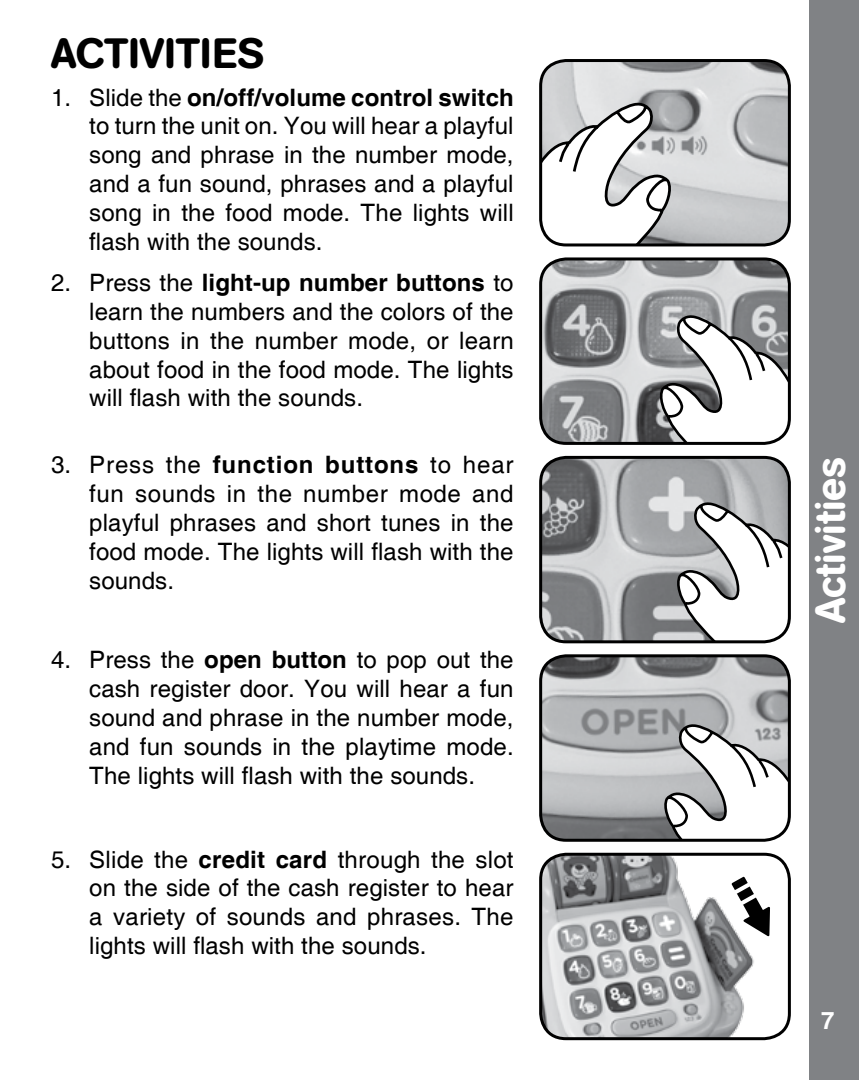
<style>
.page{position:relative;width:859px;height:1080px;background:#fff}
.page>*{position:absolute;margin:0;border:0;box-sizing:border-box;transform-origin:0 0}
.t1{font:500 42px "AG Book Rounded";color:#000}
.t2{font:500 42px "AG Book Rounded";color:#fff}
.t3{font:24px/28.8px "Helvetica";letter-spacing:.005em;color:#000;text-align:justify}
.t4{font:700 24px "Helvetica";color:#fff}
.s1{font-weight:700}
</style>
<div class="page">
<div style="left:809px;top:0;width:50px;height:1080px;background:#808285"></div>
<img style="left:542px;top:854px;width:246px;height:185px">
<div style="left:539px;top:853px;width:252px;height:187px;border:3px solid #000;border-radius:26px"></div>
<svg style="left:722px;top:867px;width:57px;height:82px"></svg>
<img style="left:542px;top:261px;width:245px;height:181px">
<svg style="left:658px;top:312px;width:130px;height:130px"></svg>
<div style="left:539px;top:257px;width:252px;height:188px;border:3px solid #000;border-radius:26px"></div>
<img style="left:542px;top:457px;width:245px;height:185px">
<svg style="left:675px;top:499px;width:114px;height:143px"></svg>
<div style="left:539px;top:456px;width:252px;height:187px;border:3px solid #000;border-radius:26px"></div>
<img style="left:542px;top:657px;width:245px;height:182px">
<svg style="left:663px;top:721px;width:125px;height:118px"></svg>
<div style="left:539px;top:654px;width:252px;height:188px;border:3px solid #000;border-radius:26px"></div>
<img style="left:542px;top:62px;width:247px;height:183px">
<svg style="left:542px;top:99px;width:131px;height:146px"></svg>
<div style="left:539px;top:59px;width:252px;height:187px;border:3px solid #000;border-radius:26px"></div>
<h1 class="t1" style="left:51px;top:29px;width:215px">ACTIVITIES</h1>
<p class="t3" style="left:89px;top:84px;width:426px;text-indent:-38px">1. Slide the <span class="s1">on/off/volume control switch </span>to turn the unit on. You will hear a playful song and phrase in the number mode, and a fun sound, phrases and a playful song in the food mode. The lights will flash with the sounds.</p>
<p class="t3" style="left:89px;top:269px;width:426px;text-indent:-38px">2. Press the <span class="s1">light-up number buttons</span> to learn the numbers and the colors of the buttons in the number mode, or learn about food in the food mode. The lights will flash with the sounds.</p>
<p class="t3" style="left:89px;top:451px;width:426px;text-indent:-38px">3. Press the <span class="s1">function buttons</span> to hear fun sounds in the number mode and playful phrases and short tunes in the food mode. The lights will flash with the sounds.</p>
<p class="t3" style="left:89px;top:646px;width:426px;text-indent:-38px">4. Press the <span class="s1">open button</span> to pop out the cash register door. You will hear a fun sound and phrase in the number mode, and fun sounds in the playtime mode.<br>The lights will flash with the sounds.</p>
<p class="t3" style="left:89px;top:846px;width:426px;text-indent:-38px">5. Slide the <span class="s1">credit card</span> through the slot on the side of the cash register to hear a variety of sounds and phrases. The lights will flash with the sounds.</p>
<h1 class="t2" style="left:806px;top:623px;width:168px;rotate:-90deg">Activities</h1>
<p class="t4" style="left:821px;top:1006px;width:15px">7</p>
</div>
